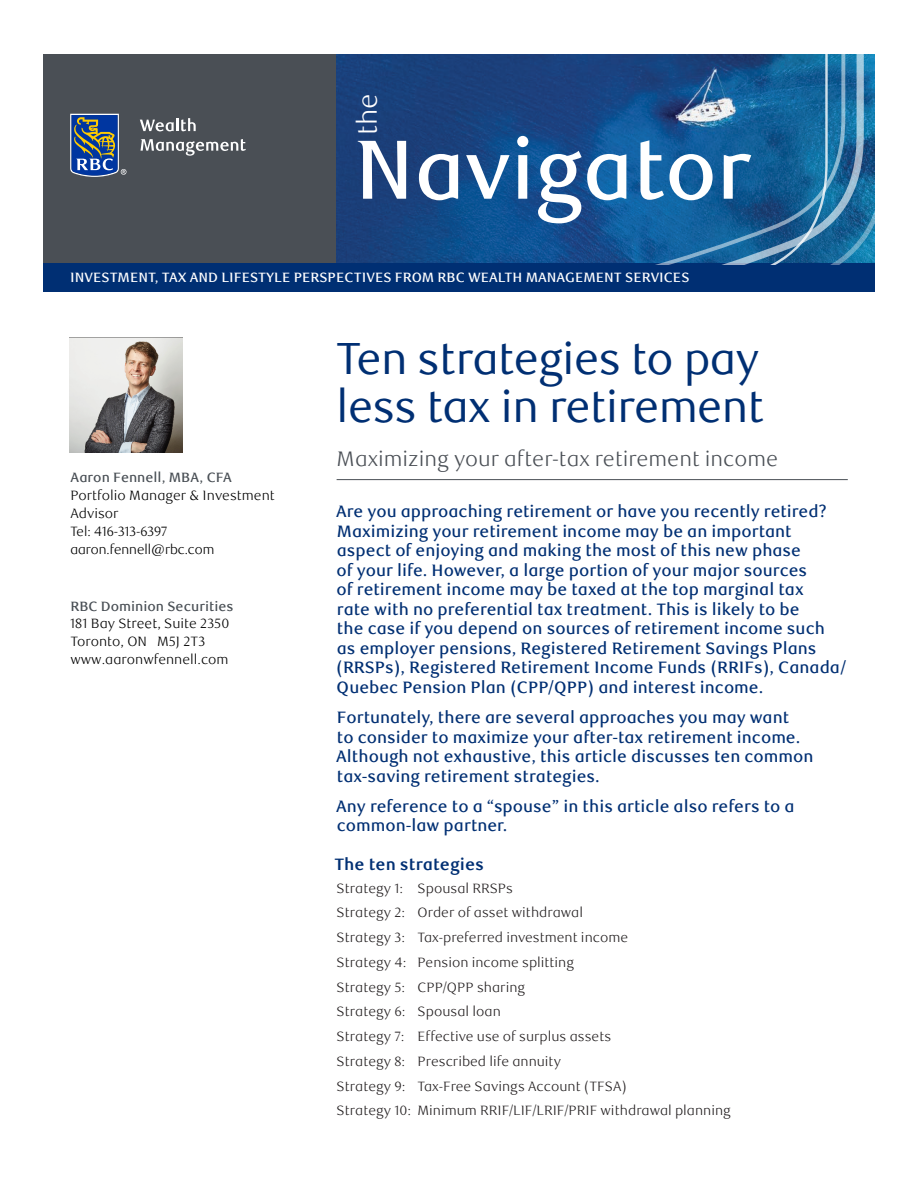
<style>
.page{position:relative;width:918px;height:1188px;background:#fff}
.page>*{position:absolute;margin:0;border:0;box-sizing:border-box;transform-origin:0 0}
.t1{font:500 84px "RBC Text";letter-spacing:-.01em;color:#fff}
._1-Main_Title{font:45px/48px "RBC Display";color:#002f73}
.t2{font:300 27px "RBC Text";color:#fff}
._2-Subtitle{font:300 21px "RBC Text";color:#4a4f55}
._3-Intro_Text{font:500 16.5px/19.5px "RBC Text";color:#002f73}
._4-Text_Headline{font:700 16.5px "RBC Text";color:#002f73}
._5-Body_Copy{font:300 13.5px "RBC Text";color:#231f20}
.t3{font:300 13.5px/18px "RBC Text";color:#000}
.t4{font:500 13.5px "RBC Text";color:#fff}
.t5{font:500 13.5px "RBC Text";color:#484e54}
.t6{font:300 13.5px/18px "RBC Display";color:#000}
</style>
<div class="page">
<div style="left:43px;top:54px;width:294px;height:211px;background:#4a4f55"></div>
<svg style="left:70px;top:114px;width:56px;height:63px;background:#4e6788"></svg>
<svg style="left:140px;top:118px;width:56px;height:13px"></svg>
<svg style="left:141px;top:139px;width:105px;height:17px"></svg>
<img style="left:337px;top:54px;width:107px;height:210px">
<div style="left:43px;top:264px;width:832px;height:28px;background:#002f73"></div>
<svg style="left:864px;top:54px;width:11px;height:210px;background:#1871a3"></svg>
<svg style="left:444px;top:54px;width:420px;height:211px;background:#1b5a94"></svg>
<hr style="left:337px;top:479px;width:511px;height:1px;background:#4a4f55">
<img style="left:69px;top:338px;width:113px;height:115px">
<h3 class="t2" style="left:352px;top:135px;width:43px;rotate:-90deg">the</h3>
<h1 class="t1" style="left:354px;top:120px;width:399px">Navigator</h1>
<p class="t4" style="left:70px;top:270px;width:621px">INVESTMENT, TAX AND LIFESTYLE PERSPECTIVES FROM RBC WEALTH MANAGEMENT SERVICES</p>
<p class="t5" style="left:70px;top:470px;width:163px">Aaron Fennell, MBA, CFA</p>
<p class="t3" style="left:70px;top:487px;width:206px">Portfolio Manager &amp; Investment<br>Advisor</p>
<p class="t6" style="left:70px;top:523px;width:145px">Tel: 416-313-6397 aaron.fennell@rbc.com</p>
<p class="t5" style="left:70px;top:598px;width:165px">RBC Dominion Securities</p>
<p class="t3" style="left:70px;top:615px;width:161px">181 Bay Street, Suite 2350<br>Toronto, ON M5J 2T3 www.aaronwfennell.com</p>
<h1 class="_1-Main_Title" style="left:337px;top:335px;width:429px">Ten strategies to pay less tax in retirement</h1>
<p class="_2-Subtitle" style="left:337px;top:446px;width:443px">Maximizing your after-tax retirement income</p>
<p class="_3-Intro_Text" style="left:336px;top:502px;width:511px">Are you approaching retirement or have you recently retired?<br>Maximizing your retirement income may be an important aspect of enjoying and making the most of this new phase<br>of your life. However, a large portion of your major sources<br>of retirement income may be taxed at the top marginal tax<br>rate with no preferential tax treatment. This is likely to be<br>the case if you depend on sources of retirement income such as employer pensions, Registered Retirement Savings Plans (RRSPs), Registered Retirement Income Funds (RRIFs), Canada/ Quebec Pension Plan (CPP/QPP) and interest income.</p>
<p class="_3-Intro_Text" style="left:336px;top:708px;width:479px">Fortunately, there are several approaches you may want<br>to consider to maximize your after-tax retirement income.<br>Although not exhaustive, this article discusses ten common tax-saving retirement strategies.</p>
<p class="_3-Intro_Text" style="left:336px;top:797px;width:460px">Any reference to a “spouse” in this article also refers to a common-law partner.</p>
<h2 class="_4-Text_Headline" style="left:334px;top:855px;width:151px">The ten strategies</h2>
<p class="_5-Body_Copy" style="left:336px;top:880px;width:178px">Strategy 1: Spousal RRSPs</p>
<p class="_5-Body_Copy" style="left:336px;top:905px;width:248px">Strategy 2: Order of asset withdrawal</p>
<p class="_5-Body_Copy" style="left:336px;top:930px;width:293px">Strategy 3: Tax-preferred investment income</p>
<p class="_5-Body_Copy" style="left:336px;top:954px;width:239px">Strategy 4: Pension income splitting</p>
<p class="_5-Body_Copy" style="left:336px;top:979px;width:190px">Strategy 5: CPP/QPP sharing</p>
<p class="_5-Body_Copy" style="left:336px;top:1004px;width:166px">Strategy 6: Spousal loan</p>
<p class="_5-Body_Copy" style="left:336px;top:1029px;width:276px">Strategy 7: Effective use of surplus assets</p>
<p class="_5-Body_Copy" style="left:336px;top:1053px;width:226px">Strategy 8: Prescribed life annuity</p>
<p class="_5-Body_Copy" style="left:336px;top:1078px;width:292px">Strategy 9: Tax-Free Savings Account (TFSA)</p>
<p class="_5-Body_Copy" style="left:336px;top:1103px;width:396px">Strategy 10: Minimum RRIF/LIF/LRIF/PRIF withdrawal planning</p>
</div>
